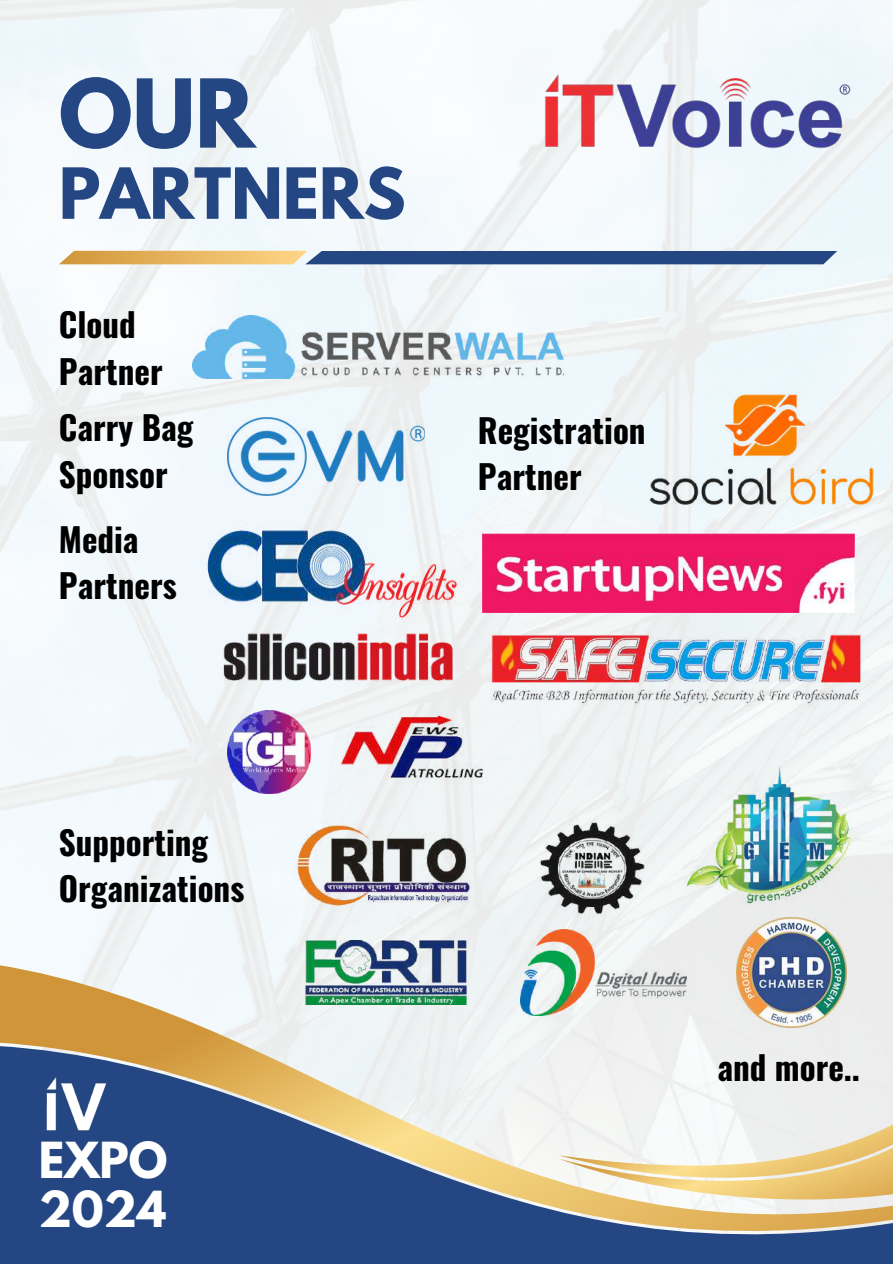
<style>
.page{position:relative;width:893px;height:1264px;background:#fff}
.page>*{position:absolute;margin:0;border:0;box-sizing:border-box;transform-origin:0 0}
.t1{font:700 84px "League Spartan";color:#244682}
.t2{font:700 62.4px "League Spartan";color:#244682}
.t3{font:700 43.95px/48.6px "League Spartan";color:#fff}
.t4{font:700 33px/46.2px "Oswald";color:#000}
</style>
<div class="page">
<img style="left:0;top:0;width:892px;height:959px">
<svg style="left:0;top:959px;width:892px;height:85px;fill:#edefee"></svg>
<svg style="left:0;top:1044px;width:892px;height:219px;fill:#244682"></svg>
<svg style="left:558px;top:1100px;width:334px;height:112px"></svg>
<svg style="left:59px;top:251px;width:778px;height:13px"></svg>
<img style="left:39px;top:1067px;width:73px;height:73px">
<img style="left:539px;top:68px;width:314px;height:86px">
<img style="left:227px;top:417px;width:197px;height:79px">
<img style="left:469px;top:616px;width:420px;height:98px">
<img style="left:340px;top:706px;width:143px;height:87px">
<img style="left:295px;top:822px;width:183px;height:85px">
<img style="left:305px;top:940px;width:161px;height:64px">
<img style="left:539px;top:818px;width:105px;height:99px">
<img style="left:736px;top:941px;width:110px;height:86px">
<img style="left:521px;top:929px;width:165px;height:86px">
<img style="left:192px;top:316px;width:371px;height:63px">
<img style="left:661px;top:767px;width:215px;height:174px">
<img style="left:647px;top:463px;width:228px;height:51px">
<img style="left:725px;top:391px;width:82px;height:68px">
<img style="left:201px;top:523px;width:268px;height:99px">
<img style="left:209px;top:612px;width:261px;height:83px">
<img style="left:483px;top:534px;width:371px;height:78px">
<img style="left:227px;top:710px;width:84px;height:83px">
<h1 class="t1" style="left:59px;top:72px;width:198px">OUR</h1>
<h2 class="t2" style="left:59px;top:163px;width:348px">PARTNERS</h2>
<p class="t4" style="left:59px;top:300px;width:105px">Cloud<br>Partner</p>
<p class="t4" style="left:59px;top:403px;width:136px">Carry Bag<br>Sponsor</p>
<p class="t4" style="left:59px;top:515px;width:119px">Media<br>Partners</p>
<p class="t4" style="left:478px;top:405px;width:169px">Registration<br>Partner</p>
<p class="t4" style="left:59px;top:818px;width:187px">Supporting<br>Organizations</p>
<h3 class="t3" style="left:39px;top:1141px;width:130px">EXPO<br>2024</h3>
<p class="t4" style="left:717px;top:1043px;width:144px">and more..</p>
</div>
